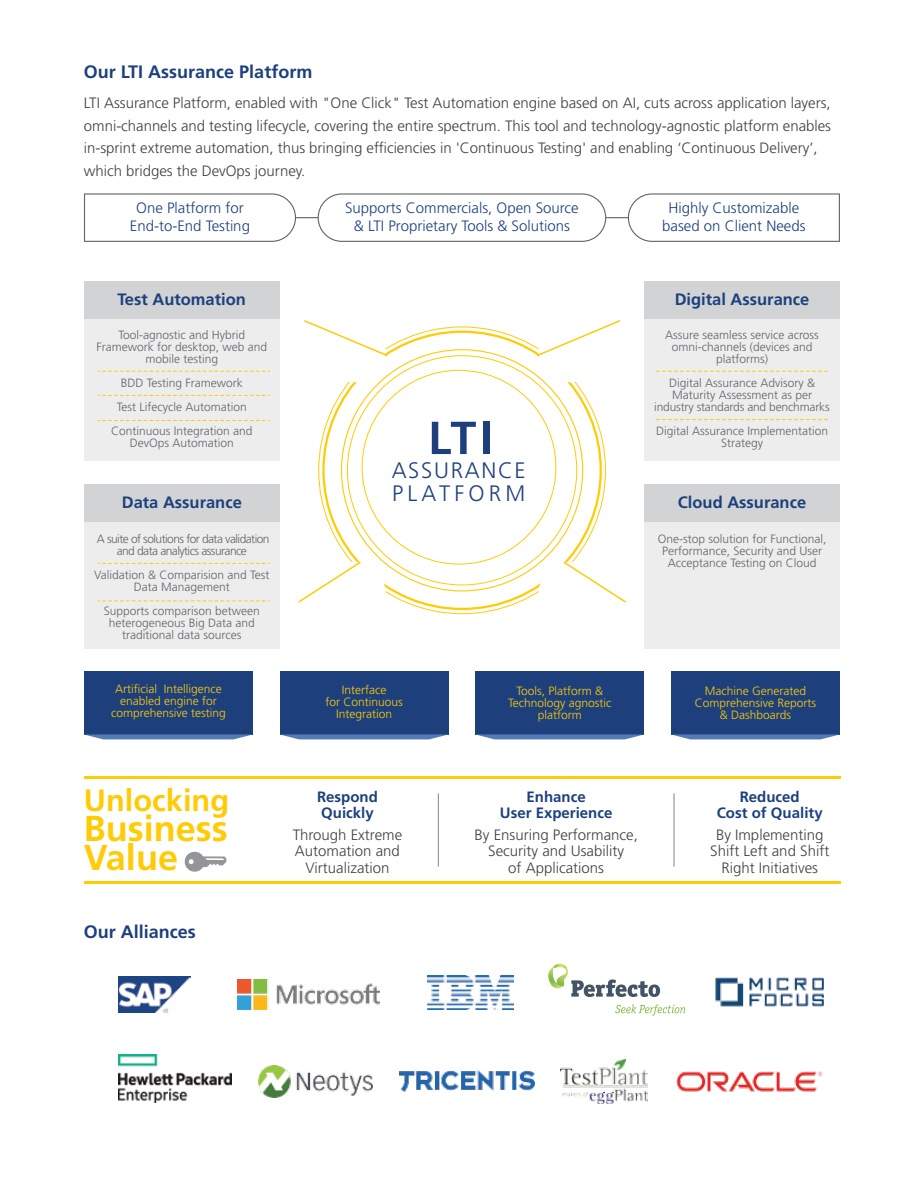
<style>
.page{position:relative;width:918px;height:1188px;background:#fff}
.page>*{position:absolute;margin:0;border:0;box-sizing:border-box;transform-origin:0 0}
.t1{font:700 36px/30px "Frutiger LT Std";color:#ffcb05}
.t2{font:700 30.75px "Frutiger LT Std";color:#ffcb05}
.t3{font:300 22.35px/22.5px "Frutiger LT Std";letter-spacing:.075em;color:#1d407d}
.t4{font:700 18px "Frutiger LT Std";color:#1d407d}
.t5{font:700 16.5px "Frutiger LT Std";color:#1d407d}
.t6{font:300 15px/16.5px "Frutiger LT Std";color:#414042;text-align:center}
.t7{font:300 15px/18px "Frutiger LT Std";color:#1d407d;text-align:center}
.t8{font:700 15px/16.5px "Frutiger LT Std";color:#1d407d;text-align:center}
.t9{font:300 12px/12px "Frutiger LT Std";color:#636466;text-align:center}
.t10{font:300 12px/12px "Frutiger LT Std";color:#ffcb05;text-align:center}
.t11{font:300 12px/12px "Frutiger LT Std";letter-spacing:-.045em;color:#636466;text-align:center}
</style>
<div class="page">
<div style="left:84px;top:671px;width:169px;height:63px;background:#1d407d"></div>
<svg style="left:84px;top:734px;width:169px;height:5px"></svg>
<div style="left:280px;top:671px;width:169px;height:63px;background:#1d407d"></div>
<svg style="left:280px;top:734px;width:169px;height:5px"></svg>
<div style="left:475px;top:671px;width:169px;height:63px;background:#1d407d"></div>
<svg style="left:475px;top:734px;width:169px;height:5px"></svg>
<div style="left:671px;top:671px;width:169px;height:63px;background:#1d407d"></div>
<svg style="left:671px;top:734px;width:169px;height:5px"></svg>
<div style="left:84px;top:282px;width:196px;height:179px;background:#ededee"></div>
<div style="left:84px;top:484px;width:196px;height:164px;background:#ededee"></div>
<div style="left:644px;top:484px;width:196px;height:164px;background:#ededee"></div>
<div style="left:644px;top:282px;width:196px;height:179px;background:#ededee"></div>
<div style="left:644px;top:484px;width:196px;height:38px;background:#d1d3d4"></div>
<div style="left:84px;top:484px;width:196px;height:38px;background:#d1d3d4"></div>
<div style="left:84px;top:281px;width:196px;height:38px;background:#d1d3d4"></div>
<div style="left:644px;top:281px;width:196px;height:38px;background:#d1d3d4"></div>
<svg style="left:432px;top:422px;width:44px;height:32px"></svg>
<div style="left:483px;top:422px;width:6px;height:32px;background:#1d407d"></div>
<svg style="left:298px;top:559px;width:91px;height:44px"></svg>
<svg style="left:304px;top:320px;width:85px;height:65px"></svg>
<svg style="left:535px;top:559px;width:91px;height:44px"></svg>
<svg style="left:535px;top:320px;width:86px;height:65px"></svg>
<svg style="left:98px;top:371px;width:172px;height:1px"></svg>
<svg style="left:656px;top:371px;width:172px;height:1px"></svg>
<svg style="left:656px;top:419px;width:172px;height:1px"></svg>
<svg style="left:98px;top:395px;width:172px;height:1px"></svg>
<svg style="left:98px;top:420px;width:172px;height:1px"></svg>
<svg style="left:98px;top:563px;width:172px;height:1px"></svg>
<svg style="left:98px;top:601px;width:172px;height:1px"></svg>
<svg style="left:84px;top:193px;width:756px;height:49px"></svg>
<hr style="left:85px;top:776px;width:756px;height:3px;background:#ffcb05">
<hr style="left:85px;top:881px;width:756px;height:3px;background:#ffcb05">
<svg style="left:184px;top:851px;width:42px;height:21px"></svg>
<hr style="left:438px;top:793px;width:1px;height:73px;background:#808285">
<hr style="left:674px;top:793px;width:1px;height:73px;background:#808285">
<img style="left:258px;top:1065px;width:115px;height:32px">
<img style="left:118px;top:977px;width:73px;height:35px">
<img style="left:238px;top:979px;width:142px;height:30px">
<img style="left:427px;top:975px;width:86px;height:35px">
<img style="left:561px;top:1059px;width:86px;height:44px">
<img style="left:399px;top:1071px;width:135px;height:21px">
<img style="left:715px;top:977px;width:109px;height:30px">
<img style="left:118px;top:1055px;width:114px;height:47px">
<img style="left:676px;top:1071px;width:147px;height:21px">
<svg style="left:548px;top:964px;width:112px;height:33px"></svg>
<svg style="left:615px;top:1005px;width:70px;height:11px"></svg>
<h3 class="t4" style="left:84px;top:61px;width:230px">Our LTI Assurance Platform</h3>
<p class="t6" style="left:84px;top:92px;width:749px;line-height:22.5px;text-align:left">LTI Assurance Platform, enabled with "One Click" Test Automation engine based on AI, cuts across application layers, omni-channels and testing lifecycle, covering the entire spectrum. This tool and technology-agnostic platform enables in-sprint extreme automation, thus bringing efficiencies in 'Continuous Testing' and enabling ‘Continuous Delivery’, which bridges the DevOps journey.</p>
<p class="t7" style="left:130px;top:199px;width:122px">One Platform for<br>End-to-End Testing</p>
<p class="t7" style="left:345px;top:199px;width:235px">Supports Commercials, Open Source &amp; LTI Proprietary Tools &amp; Solutions</p>
<p class="t7" style="left:662px;top:199px;width:145px">Highly Customizable based on Client Needs</p>
<h3 class="t5" style="left:118px;top:290px;width:130px">Test Automation</h3>
<h3 class="t5" style="left:675px;top:290px;width:136px">Digital Assurance</h3>
<p class="t9" style="left:96px;top:329px;width:172px">Tool-agnostic and Hybrid<br>Framework for desktop, web and mobile testing</p>
<p class="t9" style="left:111px;top:371px;width:143px;line-height:24px">BDD Testing Framework<br>Test Lifecycle Automation<br>Continuous Integration and</p>
<p class="t9" style="left:130px;top:437px;width:106px">DevOps Automation</p>
<p class="t9" style="left:665px;top:329px;width:155px">Assure seamless service across omni-channels (devices and platforms)</p>
<p class="t9" style="left:654px;top:377px;width:177px">Digital Assurance Advisory &amp;<br>Maturity Assessment as per industry standards and benchmarks</p>
<p class="t9" style="left:656px;top:425px;width:174px">Digital Assurance Implementation<br>Strategy</p>
<h3 class="t3" style="left:392px;top:459px;width:136px">ASSURANCE<br>PLATFORM</h3>
<h3 class="t5" style="left:122px;top:492px;width:122px">Data Assurance</h3>
<h3 class="t5" style="left:678px;top:492px;width:130px">Cloud Assurance</h3>
<p class="t11" style="left:97px;top:533px;width:174px">A suite of solutions for data validation and data analytics assurance</p>
<p class="t9" style="left:94px;top:569px;width:177px">Validation &amp; Comparision and Test<br>Data Management</p>
<p class="t9" style="left:104px;top:605px;width:158px">Supports comparison between heterogeneous Big Data and traditional data sources</p>
<p class="t10" style="left:111px;top:683px;width:116px">Artificial Intelligence enabled engine for comprehensive testing</p>
<p class="t9" style="left:658px;top:533px;width:170px">One-stop solution for Functional,<br>Performance, Security and User<br>Acceptance Testing on Cloud</p>
<p class="t10" style="left:325px;top:684px;width:79px">Interface<br>for Continuous<br>Integration</p>
<p class="t10" style="left:508px;top:685px;width:105px">Tools, Platform &amp;<br>Technology agnostic platform</p>
<p class="t10" style="left:695px;top:685px;width:123px">Machine Generated<br>Comprehensive Reports &amp; Dashboards</p>
<h2 class="t2" style="left:84px;top:782px;width:147px">Unlocking</h2>
<h1 class="t1" style="left:84px;top:813px;width:145px">Business<br>Value</h1>
<h3 class="t4" style="left:84px;top:921px;width:114px">Our Alliances</h3>
<p class="t8" style="left:317px;top:788px;width:62px;text-align:left">Respond<br>Quickly</p>
<p class="t6" style="left:293px;top:826px;width:111px">Through Extreme<br>Automation and<br>Virtualization</p>
<p class="t8" style="left:500px;top:788px;width:114px">Enhance<br>User Experience</p>
<p class="t6" style="left:475px;top:826px;width:165px">By Ensuring Performance,<br>Security and Usability<br>of Applications</p>
<p class="t8" style="left:717px;top:788px;width:107px">Reduced<br>Cost of Quality</p>
<p class="t6" style="left:710px;top:826px;width:121px">By Implementing<br>Shift Left and Shift<br>Right Initiatives</p>
</div>
